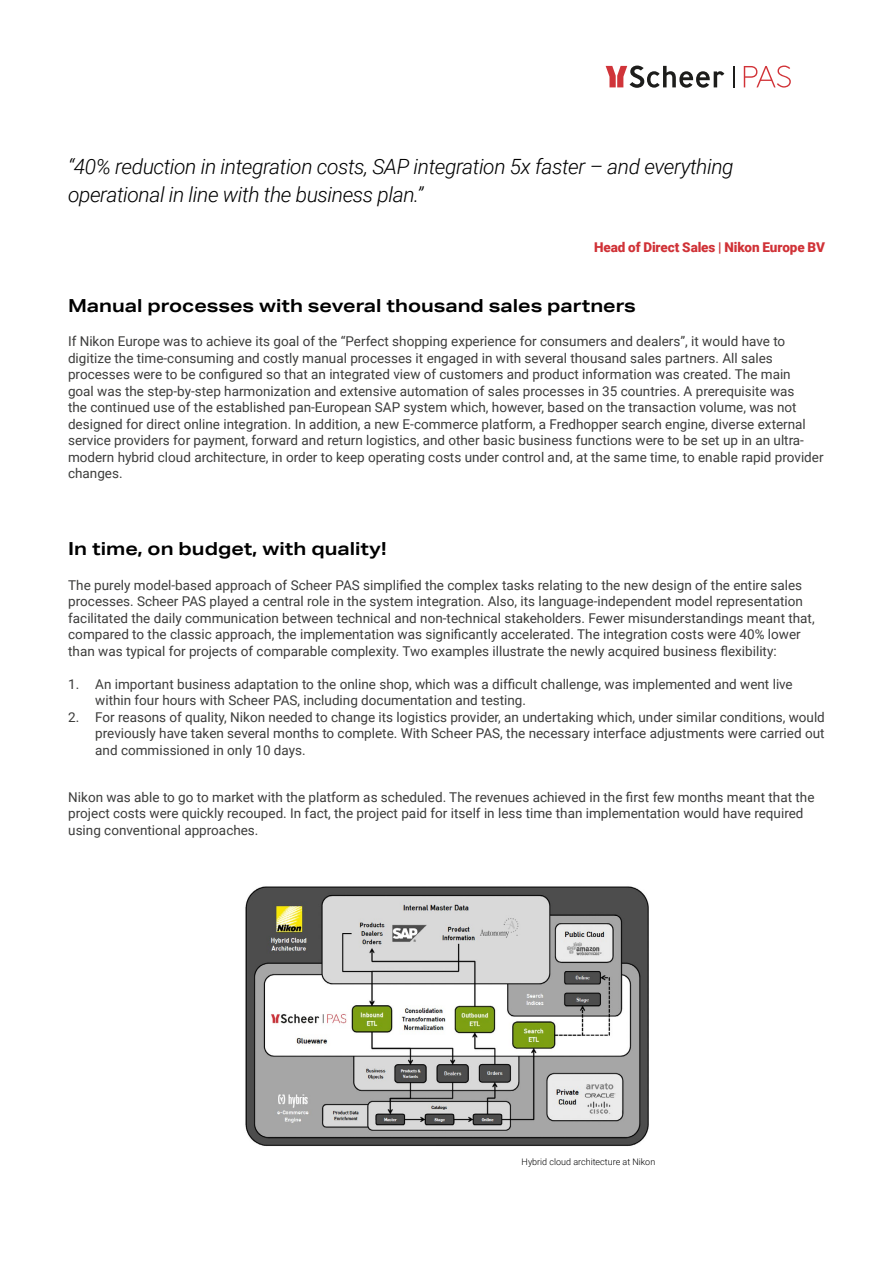
<style>
.page{position:relative;width:893px;height:1263px;background:#fff}
.page>*{position:absolute;margin:0;border:0;box-sizing:border-box;transform-origin:0 0}
.t1{font:italic 300 21px/28.5px "Roboto";letter-spacing:-.02em;color:#000}
.t2{font:700 18px "Aktiv Grotesk Ex";color:#000}
.t3{font:13.5px/16.5px "Roboto";color:#3c3c3b}
.t4{font:900 13.5px "Roboto";letter-spacing:-.01em;color:#d03237}
.t5{font:300 9px "Roboto";color:#000}
</style>
<div class="page">
<img style="left:245px;top:886px;width:404px;height:260px">
<svg style="left:733px;top:66px;width:1px;height:21px"></svg>
<svg style="left:744px;top:66px;width:47px;height:22px"></svg>
<svg style="left:606px;top:66px;width:118px;height:22px"></svg>
<h1 class="t1" style="left:68px;top:151px;width:667px">“40% reduction in integration costs, SAP integration 5x faster – and everything operational in line with the business plan.”</h1>
<p class="t4" style="left:594px;top:238px;width:232px">Head of Direct Sales | Nikon Europe BV</p>
<h2 class="t2" style="left:68px;top:294px;width:569px">Manual processes with several thousand sales partners</h2>
<p class="t3" style="left:68px;top:333px;width:757px">If Nikon Europe was to achieve its goal of the “Perfect shopping experience for consumers and dealers”, it would have to digitize the time-consuming and costly manual processes it engaged in with several thousand sales partners. All sales processes were to be configured so that an integrated view of customers and product information was created. The main<br>goal was the step-by-step harmonization and extensive automation of sales processes in 35 countries. A prerequisite was<br>the continued use of the established pan-European SAP system which, however, based on the transaction volume, was not designed for direct online integration. In addition, a new E-commerce platform, a Fredhopper search engine, diverse external service providers for payment, forward and return logistics, and other basic business functions were to be set up in an ultra&shy;modern hybrid cloud architecture, in order to keep operating costs under control and, at the same time, to enable rapid provider changes.</p>
<h2 class="t2" style="left:68px;top:538px;width:320px">In time, on budget, with quality!</h2>
<p class="t3" style="left:68px;top:576px;width:748px">The purely model-based approach of Scheer PAS simplified the complex tasks relating to the new design of the entire sales processes. Scheer PAS played a central role in the system integration. Also, its language-independent model representation facilitated the daily communication between technical and non-technical stakeholders. Fewer misunderstandings meant that, compared to the classic approach, the implementation was significantly accelerated. The integration costs were 40% lower than was typical for projects of comparable complexity. Two examples illustrate the newly acquired business flexibility:</p>
<p class="t3" style="left:95px;top:675px;width:699px;text-indent:-27px">1. An important business adaptation to the online shop, which was a difficult challenge, was implemented and went live within four hours with Scheer PAS, including documentation and testing.</p>
<p class="t3" style="left:95px;top:708px;width:731px;text-align:justify;text-indent:-27px">2. For reasons of quality, Nikon needed to change its logistics provider, an undertaking which, under similar conditions, would previously have taken several months to complete. With Scheer PAS, the necessary interface adjustments were carried out and commissioned in only 10 days.</p>
<p class="t3" style="left:68px;top:788px;width:748px">Nikon was able to go to market with the platform as scheduled. The revenues achieved in the first few months meant that the project costs were quickly recouped. In fact, the project paid for itself in less time than implementation would have required using conventional approaches.</p>
<p class="t5" style="left:522px;top:1156px;width:135px">Hybrid cloud architecture at Nikon</p>
</div>
